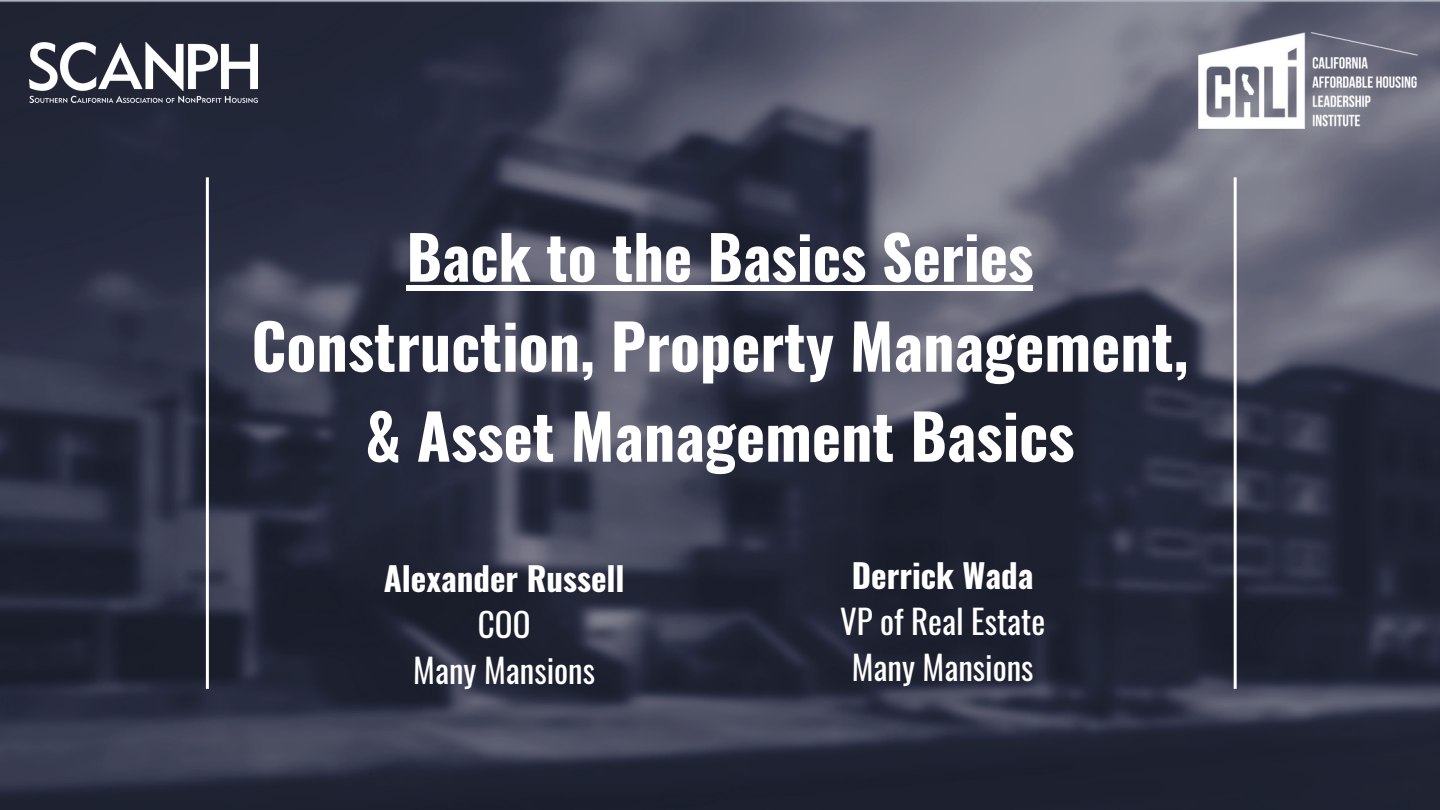
<style>
.page{position:relative;width:1440px;height:810px;background:#fff}
.page>*{position:absolute;margin:0;border:0;box-sizing:border-box;transform-origin:0 0}
.t1{font:700 62.1px/90px "Oswald";color:#fff;text-align:center}
.t2{font:700 60.1px "Oswald";color:#fff}
.t3{font:33px/45.8px "Oswald";color:#fff;text-align:center}
.t4{font:700 33px "Oswald";color:#fff}
</style>
<div class="page">
<img style="left:0;top:0;width:1440px;height:810px">
<hr style="left:206px;top:177px;width:3px;height:512px;background:#fff">
<hr style="left:1234px;top:177px;width:3px;height:512px;background:#fff">
<img style="left:30px;top:43px;width:228px;height:60px">
<img style="left:1198px;top:33px;width:219px;height:96px">
<div style="left:407px;top:285px;width:626px;height:6px;background:#fff"></div>
<p class="t2" style="left:407px;top:210px;width:628px">Back to the Basics Series</p>
<p class="t1" style="left:251px;top:299px;width:939px">Construction, Property Management, &amp; Asset Management Basics</p>
<p class="t4" style="left:384px;top:553px;width:242px">Alexander Russell</p>
<p class="t3" style="left:413px;top:600px;width:183px">COO<br>Many Mansions</p>
<p class="t4" style="left:852px;top:550px;width:183px">Derrick Wada</p>
<p class="t3" style="left:840px;top:597px;width:207px">VP of Real Estate<br>Many Mansions</p>
</div>
